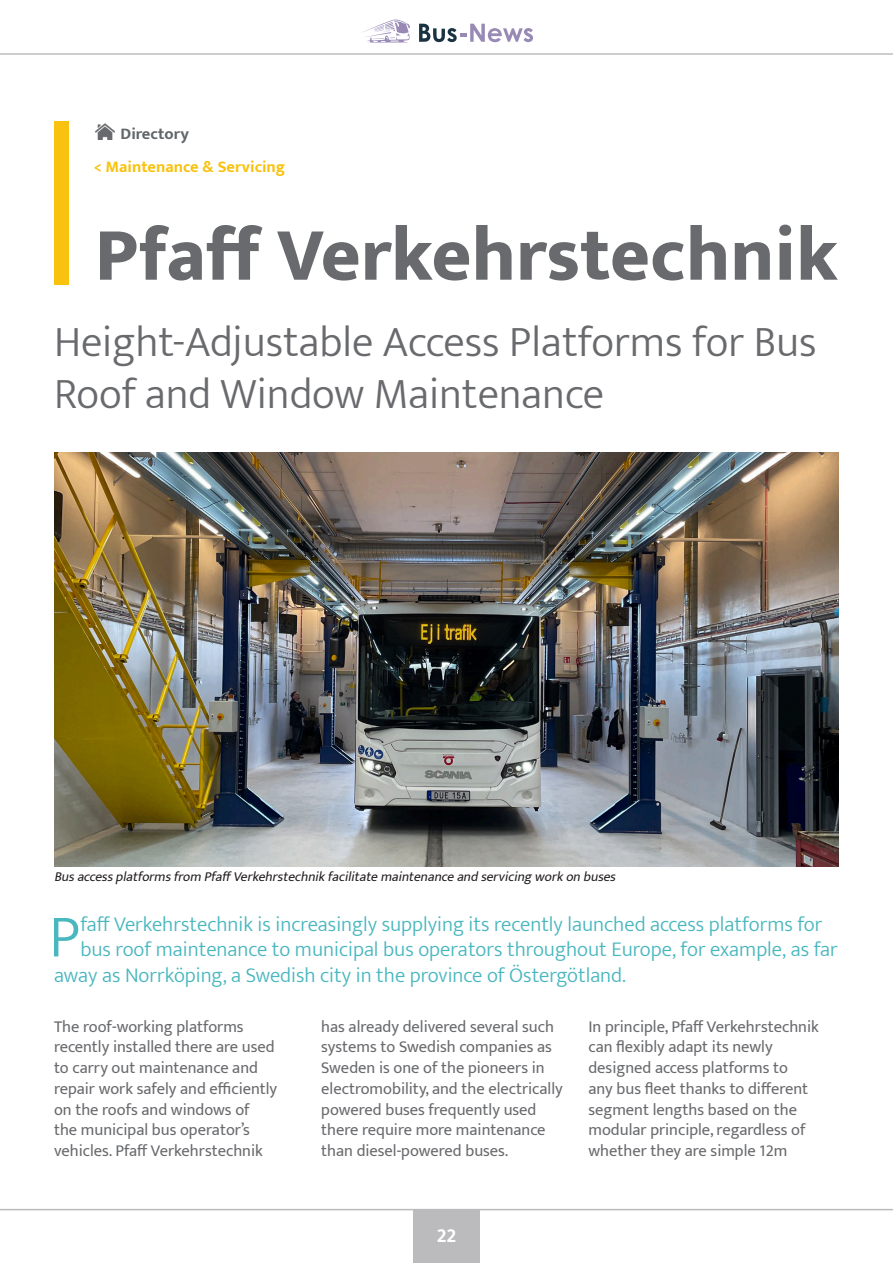
<style>
.page{position:relative;width:893px;height:1263px;background:#fff}
.page>*{position:absolute;margin:0;border:0;box-sizing:border-box;transform-origin:0 0}
.t1{font:800 76.5px "Mukta";color:#696a6d}
.t2{font:300 61.05px "Mukta";color:#49b7be}
.t3{font:300 43.5px/52.2px "Mukta";color:#696a6d}
.t4{font:300 21px "Mukta";color:#49b7be}
.t5{font:700 21px "Mukta Mahee";color:#fff}
.t6{font:16.5px/20.7px "Mukta";color:#696a6d}
.t7{font:700 16.5px "Mukta";color:#f9c20f}
.t8{font:700 16.5px "Mukta";color:#606669}
.t9{font:italic 13.5px "Mukta";color:#231f20}
</style>
<div class="page">
<img style="left:54px;top:452px;width:785px;height:414px">
<div style="left:54px;top:121px;width:14px;height:163px;background:#f9c20f"></div>
<img style="left:94px;top:123px;width:21px;height:17px">
<svg style="left:419px;top:24px;width:114px;height:18px"></svg>
<svg style="left:362px;top:19px;width:48px;height:24px"></svg>
<hr style="left:0;top:1209px;width:893px;height:1px;background:#bbbbbd">
<div style="left:413px;top:1209px;width:67px;height:54px;background:#bbbbbd"></div>
<hr style="left:0;top:53px;width:893px;height:2px;background:#bbbdbe">
<p class="t8" style="left:121px;top:124px;width:70px">Directory</p>
<p class="t7" style="left:94px;top:157px;width:193px">&lt; Maintenance &amp; Servicing</p>
<p class="t1" style="left:95px;top:209px;width:745px">Pfaff Verkehrstechnik</p>
<p class="t3" style="left:54px;top:315px;width:764px">Height-Adjustable Access Platforms for Bus<br>Roof and Window Maintenance</p>
<p class="t9" style="left:54px;top:869px;width:567px">Busaccessplatformsfrom Pfaff Verkehrstechnikfacilitatemaintenanceandservicing workonbuses</p>
<p class="t2" style="left:49px;top:900px;width:33px">P</p>
<p class="t4" style="left:80px;top:912px;width:744px">faff Verkehrstechnik is increasingly supplying its recently launched access platforms for</p>
<p class="t4" style="left:80px;top:937px;width:759px">bus roof maintenance to municipal bus operators throughout Europe, for example, as far</p>
<p class="t4" style="left:54px;top:962px;width:573px">away as Norrköping, a Swedish city in the province of Östergötland.</p>
<p class="t6" style="left:54px;top:1016px;width:225px">The roof-working platforms recently installed there are used to carry out maintenance and repair work safely and efficiently on the roofs and windows of<br>the municipal bus operator’s vehicles. Pfaff Verkehrstechnik</p>
<p class="t6" style="left:321px;top:1016px;width:243px">has already delivered several such systems to Swedish companies as<br>Sweden is one of the pioneers in electromobility, and the electrically powered buses frequently used there require more maintenance than diesel-powered buses.</p>
<p class="t6" style="left:588px;top:1016px;width:232px">In principle, Pfaff Verkehrstechnik can flexibly adapt its newly designed access platforms to<br>any bus fleet thanks to different segment lengths based on the modular principle, regardless of whether they are simple 12m</p>
<p class="t5" style="left:437px;top:1222px;width:21px">22</p>
</div>
